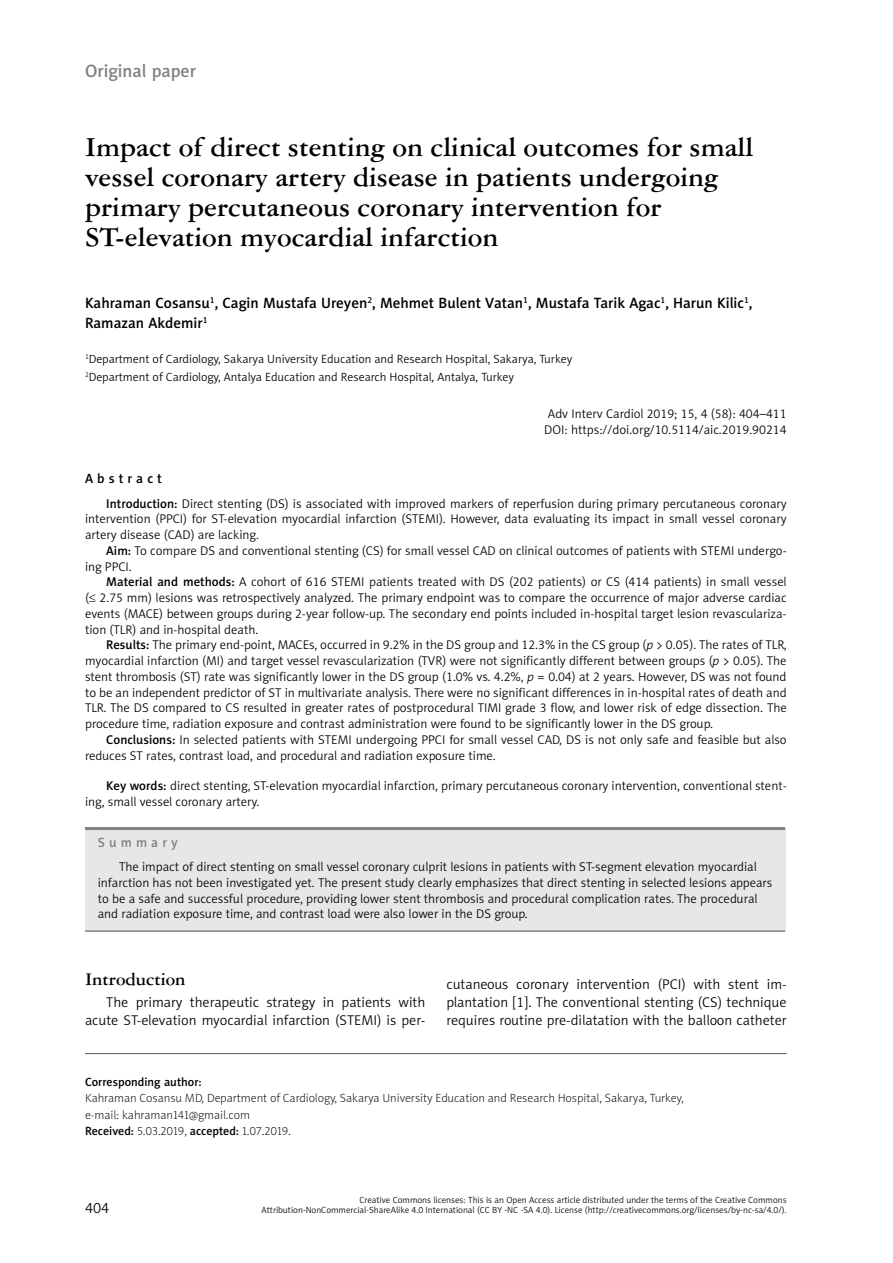
<style>
.page{position:relative;width:893px;height:1263px;background:#fff}
.page>*{position:absolute;margin:0;border:0;box-sizing:border-box;transform-origin:0 0}
.t1{font:700 25.5px/30px "Ameri Garmnd PL";color:#000}
.t2{font:18px "Naomi Sans EFN Medium";color:#808285}
.t3{font:700 16.5px "Ameri Garmnd PL";color:#000}
.t4{font:15px/19.5px "Naomi Sans EFN Medium";color:#000}
.t5{font:15px "Naomi Sans EFN Light";color:#000}
.t6{font:14.25px/18px "Naomi Sans EFN Light";color:#000;text-align:right}
.t7{font:13.5px "Naomi Sans EFN Medium";letter-spacing:.3em;color:#000}
.t8{font:13.5px "Naomi Sans EFN Medium";letter-spacing:.3em;color:#808285}
.t9{font:12.75px/15.8px "Naomi Sans EFN Light";color:#000}
.t10{font:12px/16.5px "Naomi Sans EFN Thin";color:#000}
.t11{font:12px/18px "Naomi Sans EFN Light";color:#000}
.t12{font:12px "Naomi Sans EFN Medium";color:#000}
.t13{font:9px/10.5px "Naomi Sans EFN Light";color:#000;text-align:right}
.s1{font-family:"Naomi Sans EFN Medium"}
.s2{font-style:italic}
</style>
<div class="page">
<hr style="left:85px;top:1053px;width:702px;height:1px;background:#58595b">
<div style="left:85px;top:828px;width:700px;height:103px;background:#e6e7e8"></div>
<hr style="left:85px;top:827px;width:700px;height:3px;background:#808285">
<hr style="left:85px;top:930px;width:700px;height:2px;background:#808285">
<h2 class="t2" style="left:85px;top:60px;width:113px">Original paper</h2>
<h1 class="t1" style="left:85px;top:131px;width:670px">Impact of direct stenting on clinical outcomes for small vessel coronary artery disease in patients undergoing primary percutaneous coronary intervention for ST-elevation myocardial infarction</h1>
<p class="t4" style="left:85px;top:293px;width:669px">Kahraman Cosansu<sup>1</sup>, Cagin Mustafa Ureyen<sup>2</sup>, Mehmet Bulent Vatan<sup>1</sup>, Mustafa Tarik Agac<sup>1</sup>, Harun Kilic<sup>1</sup>,<br>Ramazan Akdemir<sup>1</sup></p>
<p class="t11" style="left:85px;top:350px;width:489px"><sup>1</sup>Department of Cardiology, Sakarya University Education and Research Hospital, Sakarya, Turkey<br><sup>2</sup>Department of Cardiology, Antalya Education and Research Hospital, Antalya, Turkey</p>
<p class="t9" style="left:544px;top:406px;width:244px">Adv Interv Cardiol 2019; 15, 4 (58): 404–411<br>DOI: https://doi.org/10.5114/aic.2019.90214</p>
<p class="t7" style="left:85px;top:471px;width:78px">Abstract</p>
<p class="t9" style="left:85px;top:495px;width:703px;text-align:justify;text-indent:21px"><span class="s1">Introduction:</span> Direct stenting (DS) is associated with improved markers of reperfusion during primary percutaneous coronary intervention (PPCI) for ST-elevation myocardial infarction (STEMI). However, data evaluating its impact in small vessel coronary artery disease (CAD) are lacking.</p>
<p class="t9" style="left:85px;top:543px;width:703px;text-indent:21px"><span class="s1">Aim:</span> To compare DS and conventional stenting (CS) for small vessel CAD on clinical outcomes of patients with STEMI undergo&shy;ing PPCI.</p>
<p class="t9" style="left:85px;top:574px;width:703px;text-align:justify;text-indent:21px"><span class="s1">Material and methods:</span> A cohort of 616 STEMI patients treated with DS (202 patients) or CS (414 patients) in small vessel (≤ 2.75 mm) lesions was retrospectively analyzed. The primary endpoint was to compare the occurrence of major adverse cardiac events (MACE) between groups during 2-year follow-up. The secondary end points included in-hospital target lesion revasculariza&shy;tion (TLR) and in-hospital death.</p>
<p class="t9" style="left:85px;top:637px;width:703px;text-align:justify;text-indent:21px"><span class="s1">Results:</span> The primary end-point, MACEs, occurred in 9.2% in the DS group and 12.3% in the CS group (<span class="s2">p</span> &gt; 0.05). The rates of TLR, myocardial infarction (MI) and target vessel revascularization (TVR) were not significantly different between groups (<span class="s2">p</span> &gt; 0.05). The stent thrombosis (ST) rate was significantly lower in the DS group (1.0% vs. 4.2%, <span class="s2">p</span> = 0.04) at 2 years. However, DS was not found to be an independent predictor of ST in multivariate analysis. There were no significant differences in in-hospital rates of death and TLR. The DS compared to CS resulted in greater rates of postprocedural TIMI grade 3 flow, and lower risk of edge dissection. The procedure time, radiation exposure and contrast administration were found to be significantly lower in the DS group.</p>
<p class="t9" style="left:85px;top:732px;width:703px;text-indent:21px"><span class="s1">Conclusions:</span> In selected patients with STEMI undergoing PPCI for small vessel CAD, DS is not only safe and feasible but also reduces ST rates, contrast load, and procedural and radiation exposure time.</p>
<p class="t9" style="left:85px;top:778px;width:703px;text-indent:21px"><span class="s1">Key words:</span> direct stenting, ST-elevation myocardial infarction, primary percutaneous coronary intervention, conventional stent&shy;ing, small vessel coronary artery.</p>
<p class="t8" style="left:98px;top:834px;width:82px">Summary</p>
<p class="t9" style="left:98px;top:859px;width:676px;text-indent:21px">The impact of direct stenting on small vessel coronary culprit lesions in patients with ST-segment elevation myocardial infarction has not been investigated yet. The present study clearly emphasizes that direct stenting in selected lesions appears to be a safe and successful procedure, providing lower stent thrombosis and procedural complication rates. The procedural and radiation exposure time, and contrast load were also lower in the DS group.</p>
<p class="t3" style="left:85px;top:967px;width:102px">Introduction</p>
<p class="t6" style="left:85px;top:993px;width:342px">The primary therapeutic strategy in patients with acute ST-elevation myocardial infarction (STEMI) is per-</p>
<p class="t6" style="left:446px;top:975px;width:342px;text-align:justify">cutaneous coronary intervention (PCI) with stent im&shy;plantation [1]. The conventional stenting (CS) technique requires routine pre-dilatation with the balloon catheter</p>
<p class="t12" style="left:85px;top:1075px;width:118px">Corresponding author:</p>
<p class="t10" style="left:85px;top:1090px;width:600px">Kahraman Cosansu MD, Department of Cardiology, Sakarya University Education and Research Hospital, Sakarya, Turkey, e-mail: kahraman141@gmail.com<br><span class="s1">Received:</span> 5.03.2019, <span class="s1">accepted:</span> 1.07.2019.</p>
<p class="t5" style="left:85px;top:1199px;width:26px">404</p>
<p class="t13" style="left:262px;top:1194px;width:527px">Creative Commons licenses: This is an Open Access article distributed under the terms of the Creative Commons<br>Attribution-NonCommercial-ShareAlike 4.0 International (CC BY -NC -SA 4.0). License (http://creativecommons.org/licenses/by-nc-sa/4.0/).</p>
</div>
